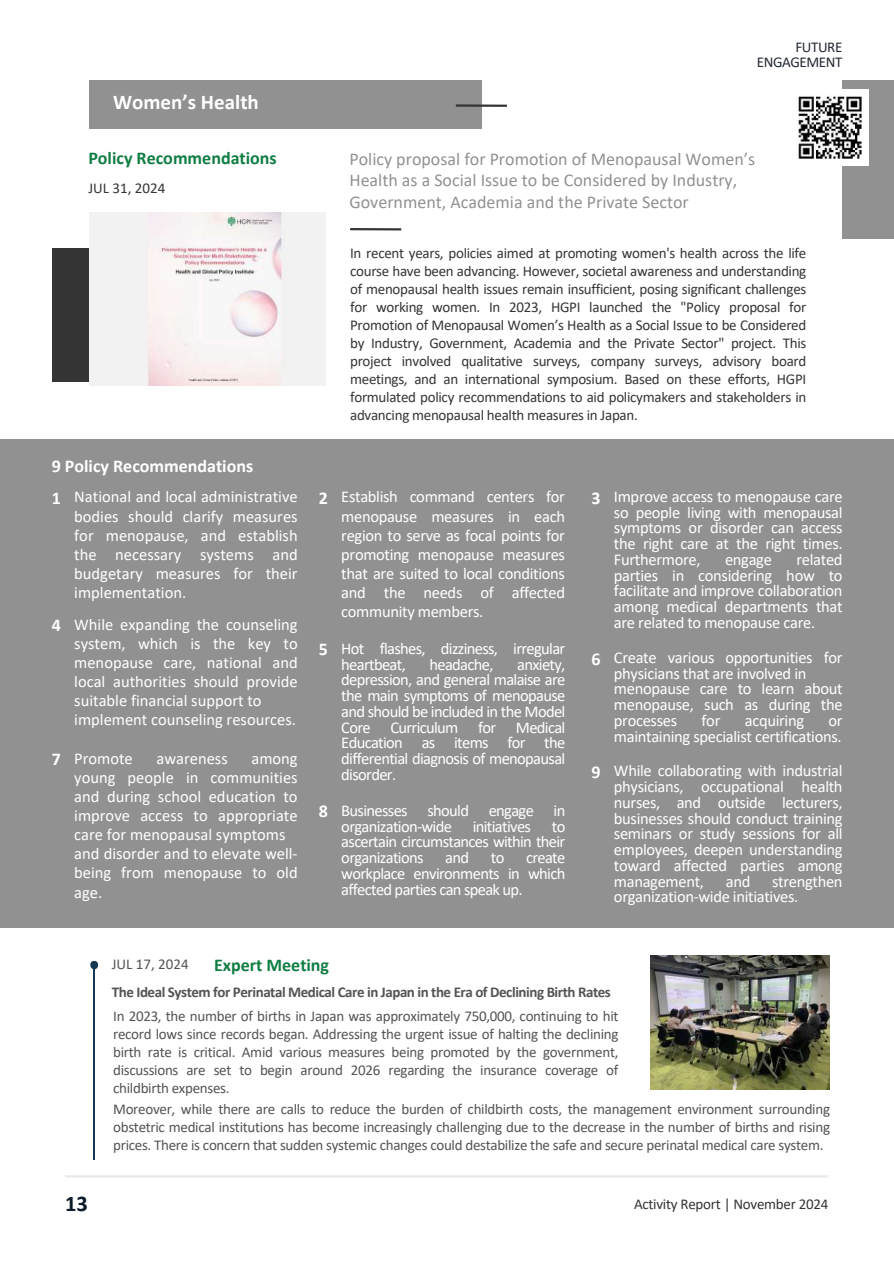
<style>
.page{position:relative;width:894px;height:1264px;background:#fff}
.page>*{position:absolute;margin:0;border:0;box-sizing:border-box;transform-origin:0 0}
.t1{font:700 22.5px "Calibri";color:#0b1b2a}
.t2{font:700 21px "Calibri";color:#fff}
.t3{font:18px/21.3px "Calibri";color:#919191}
.t4{font:700 18px "Calibri";color:#107d43}
.t5{font:700 18px "Calibri";color:#fff}
.t6{font:16.5px/15.8px "Calibri";letter-spacing:-.02em;color:#fff;text-align:justify}
.t7{font:16.5px/19.2px "Calibri";color:#fff}
.t8{font:16.5px/15.8px "Calibri";letter-spacing:-.04em;color:#fff}
.t9{font:15px/18px "Calibri";letter-spacing:-.02em;color:#343534;text-align:justify}
.t10{font:15px/18px "Calibri";letter-spacing:-.02em;color:#545454;text-align:justify}
.t11{font:700 15px "Calibri";letter-spacing:-.03em;color:#545454}
.t12{font:15px/15.8px "Calibri";letter-spacing:-.025em;color:#222831;text-align:right}
.t13{font:15px "Calibri";color:#343534}
.t14{font:15px "Calibri";color:#545454}
.s1{font-weight:700;font-size:18px}
</style>
<div class="page">
<div style="left:842px;top:80px;width:51px;height:158px;background:#919191"></div>
<hr style="left:65px;top:1175px;width:763px;height:2px;background:#e9e9e9">
<hr style="left:350px;top:228px;width:51px;height:2px;background:#343534">
<div style="left:0;top:439px;width:893px;height:489px;background:#919191"></div>
<div style="left:52px;top:248px;width:122px;height:134px;background:#343534"></div>
<hr style="left:93px;top:965px;width:2px;height:194px;background:#163853">
<svg style="left:90px;top:961px;width:8px;height:8px"></svg>
<img style="left:650px;top:955px;width:179px;height:134px">
<div style="left:89px;top:80px;width:393px;height:49px;background:#919191"></div>
<hr style="left:455px;top:104px;width:52px;height:3px;background:#343534">
<img style="left:798px;top:89px;width:69px;height:77px">
<img style="left:89px;top:212px;width:237px;height:173px">
<p class="t2" style="left:113px;top:93px;width:147px">Women’s Health</p>
<p class="t4" style="left:88px;top:150px;width:190px">Policy Recommendations</p>
<p class="t13" style="left:88px;top:182px;width:78px">JUL 31, 2024</p>
<p class="t12" style="left:756px;top:40px;width:87px">FUTURE<br>ENGAGEMENT</p>
<p class="t3" style="left:349px;top:150px;width:407px">Policy proposal for Promotion of Menopausal Women’s<br>Health as a Social Issue to be Considered by Industry,<br>Government, Academia and the Private Sector</p>
<p class="t9" style="left:350px;top:245px;width:457px">In recent years, policies aimed at promoting women's health across the life course have been advancing. However, societal awareness and understanding of menopausal health issues remain insufficient, posing significant challenges for working women. In 2023, HGPI launched the "Policy proposal for Promotion of Menopausal Women’s Health as a Social Issue to be Considered by Industry, Government, Academia and the Private Sector" project. This project involved qualitative surveys, company surveys, advisory board meetings, and an international symposium. Based on these efforts, HGPI formulated policy recommendations to aid policymakers and stakeholders in advancing menopausal health measures in Japan.</p>
<p class="t5" style="left:52px;top:458px;width:203px">9 Policy Recommendations</p>
<p class="t6" style="left:74px;top:489px;width:225px;line-height:19.2px;text-indent:-22px"><span class="s1">1</span> National and local administrative bodies should clarify measures for menopause, and establish the necessary systems and budgetary measures for their implementation.</p>
<p class="t6" style="left:341px;top:489px;width:225px;line-height:19.2px;text-indent:-22px"><span class="s1">2</span> Establish command centers for menopause measures in each region to serve as focal points for promoting menopause measures that are suited to local conditions and the needs of affected community members.</p>
<p class="t6" style="left:613px;top:490px;width:230px;text-indent:-22px"><span class="s1">3</span> Improve access to menopause care so people living with menopausal symptoms or disorder can access the right care at the right times.<br>Furthermore,</p>
<p class="t6" style="left:613px;top:553px;width:230px;text-indent:182px">related parties in considering how to facilitate and improve collaboration among medical departments that</p>
<p class="t6" style="left:724px;top:553px;width:48px">engage</p>
<p class="t7" style="left:52px;top:616px;width:247px"><span class="s1">4</span> While expanding the counseling</p>
<p class="t6" style="left:613px;top:616px;width:203px">are related to menopause care.</p>
<p class="t7" style="left:74px;top:635px;width:225px">system, which is the key to menopause care, national and local authorities should provide suitable financial support to implement counseling resources.</p>
<p class="t8" style="left:341px;top:641px;width:225px;text-indent:-22px"><span class="s1">5</span> Hot flashes, dizziness, irregular heartbeat,</p>
<p class="t6" style="left:341px;top:657px;width:225px;text-indent:176px">anxiety, depression, and general malaise are the main symptoms of menopause and should be included in the Model Core Curriculum for Medical Education as items for the differential diagnosis of menopausal disorder.</p>
<p class="t6" style="left:613px;top:650px;width:230px;text-align:left;text-indent:-22px"><span class="s1">6</span> Create various opportunities for physicians that are involved in menopause care to learn about menopause, such as during the processes</p>
<p class="t8" style="left:429px;top:657px;width:65px">headache,</p>
<p class="t6" style="left:701px;top:713px;width:20px">for</p>
<p class="t6" style="left:744px;top:713px;width:61px">acquiring</p>
<p class="t6" style="left:613px;top:713px;width:230px;text-align:right">or<br>maintaining specialist certifications.</p>
<p class="t7" style="left:52px;top:750px;width:83px"><span class="s1">7</span> Promote</p>
<p class="t7" style="left:156px;top:750px;width:73px">awareness</p>
<p class="t7" style="left:74px;top:750px;width:225px;text-indent:177px">among young people in communities and during school education to improve access to appropriate care for menopausal symptoms and disorder and to elevate well&shy;being from menopause to old age.</p>
<p class="t6" style="left:613px;top:764px;width:230px;text-indent:-22px"><span class="s1">9</span> While collaborating with industrial physicians, occupational health nurses, and outside lecturers, businesses should conduct training seminars or study sessions for all employees, deepen understanding toward affected parties among management,</p>
<p class="t8" style="left:341px;top:803px;width:225px;text-indent:-22px"><span class="s1">8</span> Businesses should engage in organization-wide</p>
<p class="t8" style="left:472px;top:819px;width:60px">initiatives</p>
<p class="t6" style="left:341px;top:819px;width:225px;text-indent:210px">to ascertain circumstances within their organizations</p>
<p class="t6" style="left:445px;top:851px;width:25px">and</p>
<p class="t6" style="left:490px;top:851px;width:15px">to</p>
<p class="t6" style="left:341px;top:851px;width:225px;text-indent:185px">create workplace environments in which affected parties can speak up.</p>
<p class="t6" style="left:613px;top:874px;width:230px;text-indent:158px">strengthen organization-wide initiatives.</p>
<p class="t6" style="left:725px;top:874px;width:26px">and</p>
<h1 class="t1" style="left:65px;top:1194px;width:24px">13</h1>
<p class="t14" style="left:112px;top:957px;width:78px">JUL 17, 2024</p>
<p class="t4" style="left:214px;top:957px;width:117px">Expert Meeting</p>
<p class="t11" style="left:112px;top:985px;width:500px">The Ideal System for Perinatal Medical Care in Japan in the Era of Declining Birth Rates</p>
<p class="t10" style="left:113px;top:1008px;width:506px">In 2023, the number of births in Japan was approximately 750,000, continuing to hit record lows since records began. Addressing the urgent issue of halting the declining birth rate is critical. Amid various measures being promoted by the government, discussions are set to begin around 2026 regarding the insurance coverage of childbirth expenses.</p>
<p class="t10" style="left:113px;top:1100px;width:718px">Moreover, while there are calls to reduce the burden of childbirth costs, the management environment surrounding obstetric medical institutions has become increasingly challenging due to the decrease in the number of births and rising prices. There is concern that sudden systemic changes could destabilize the safe and secure perinatal medical care system.</p>
<p class="t9" style="left:633px;top:1196px;width:196px">Activity Report | November 2024</p>
</div>
